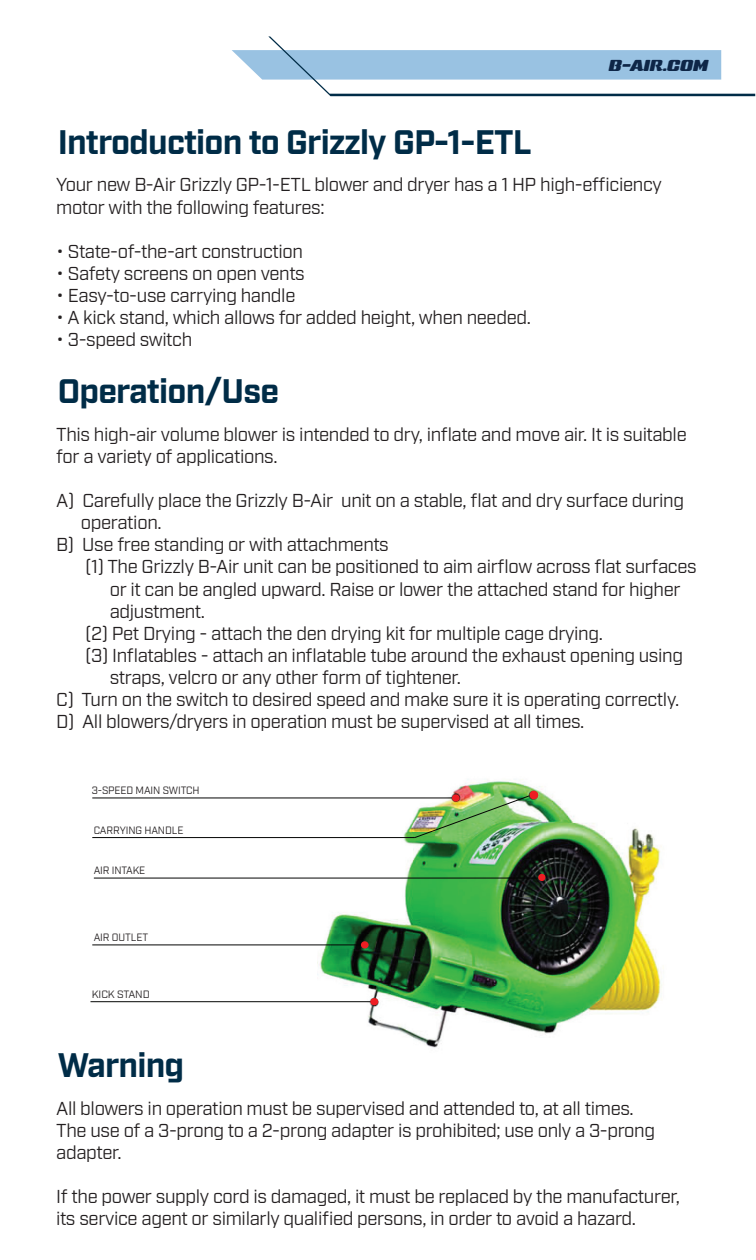
<style>
.page{position:relative;width:756px;height:1260px;background:#fff}
.page>*{position:absolute;margin:0;border:0;box-sizing:border-box;transform-origin:0 0}
.t1{font:700 34px "Industry";letter-spacing:-.025em;color:#002c47}
.t2{font:18.8px/22.2px "Industry";letter-spacing:-.02em;color:#231f20}
.t3{font:condensed 18.6px "Sneakers Script";color:#0e2647}
.t4{font:10.6px "Industry";letter-spacing:-.01em;color:#231f20;scale:.96 1}
.t5{font:10.6px "Industry";letter-spacing:-.01em;color:#231f20}
</style>
<div class="page">
<svg style="left:232px;top:36px;width:523px;height:60px"></svg>
<img style="left:294px;top:779px;width:370px;height:269px">
<hr style="left:92px;top:798px;width:363px;height:1px;background:#040504">
<hr style="left:92px;top:837px;width:323px;height:1px;background:#040504">
<hr style="left:92px;top:944px;width:272px;height:1px;background:#040504">
<div style="left:361px;top:941px;width:8px;height:8px;background:#ee1d23;border-radius:50%"></div>
<hr style="left:90px;top:1001px;width:283px;height:1px;background:#040504">
<div style="left:370px;top:998px;width:8px;height:7px;background:#ee1d23;border-radius:50%"></div>
<div style="left:529px;top:791px;width:9px;height:8px;background:#ee1d23;border-radius:50%"></div>
<img style="left:414px;top:795px;width:117px;height:44px">
<hr style="left:94px;top:878px;width:444px;height:1px;background:#040504">
<div style="left:538px;top:874px;width:7px;height:7px;background:#ee1d23;border-radius:50%"></div>
<h1 class="t1" style="left:58px;top:122px;width:475px">Introduction to Grizzly GP-1-ETL</h1>
<p class="t3" style="left:609px;top:55px;width:101px">B-AIR.COM</p>
<p class="t2" style="left:56px;top:174px;width:607px">Your new B-Air Grizzly GP-1-ETL blower and dryer has a 1 HP high-efficiency motor with the following features:</p>
<p class="t2" style="left:56px;top:241px;width:248px">• State-of-the-art construction</p>
<p class="t2" style="left:56px;top:263px;width:250px">• Safety screens on open vents</p>
<p class="t2" style="left:56px;top:285px;width:241px">• Easy-to-use carrying handle</p>
<p class="t2" style="left:56px;top:307px;width:476px">• A kick stand, which allows for added height, when needed.</p>
<p class="t2" style="left:56px;top:329px;width:137px">• 3-speed switch</p>
<h1 class="t1" style="left:58px;top:371px;width:223px">Operation/Use</h1>
<p class="t2" style="left:56px;top:424px;width:632px">This high-air volume blower is intended to dry, inflate and move air. It is suitable for a variety of applications.</p>
<p class="t2" style="left:56px;top:490px;width:629px">A) Carefully place the Grizzly B-Air unit on a stable, flat and dry surface during</p>
<p class="t2" style="left:81px;top:512px;width:82px">operation.</p>
<p class="t2" style="left:56px;top:534px;width:334px">B) Use free standing or with attachments</p>
<p class="t2" style="left:85px;top:556px;width:613px">(1) The Grizzly B-Air unit can be positioned to aim airflow across flat surfaces</p>
<p class="t2" style="left:110px;top:578px;width:572px">or it can be angled upward. Raise or lower the attached stand for higher</p>
<p class="t2" style="left:110px;top:600px;width:97px">adjustment.</p>
<p class="t2" style="left:85px;top:623px;width:519px">(2) Pet Drying - attach the den drying kit for multiple cage drying.</p>
<p class="t2" style="left:85px;top:645px;width:600px">(3) Inflatables - attach an inflatable tube around the exhaust opening using</p>
<p class="t2" style="left:110px;top:667px;width:353px">straps, velcro or any other form of tightener.</p>
<p class="t2" style="left:56px;top:689px;width:624px">C) Turn on the switch to desired speed and make sure it is operating correctly.</p>
<p class="t2" style="left:56px;top:711px;width:530px">D) All blowers/dryers in operation must be supervised at all times.</p>
<p class="t4" style="left:92px;top:784px;width:114px">3-SPEED MAIN SWITCH</p>
<p class="t4" style="left:94px;top:824px;width:95px">CARRYING HANDLE</p>
<p class="t4" style="left:94px;top:864px;width:55px">AIR INTAKE</p>
<p class="t4" style="left:94px;top:931px;width:58px">AIR OUTLET</p>
<p class="t5" style="left:92px;top:988px;width:59px">KICK STAND</p>
<h1 class="t1" style="left:58px;top:1045px;width:128px">Warning</h1>
<p class="t2" style="left:56px;top:1097px;width:600px">All blowers in operation must be supervised and attended to, at all times.<br>The use of a 3-prong to a 2-prong adapter is prohibited; use only a 3-prong adapter.</p>
<p class="t2" style="left:56px;top:1186px;width:625px">If the power supply cord is damaged, it must be replaced by the manufacturer, its service agent or similarly qualified persons, in order to avoid a hazard.</p>
</div>
